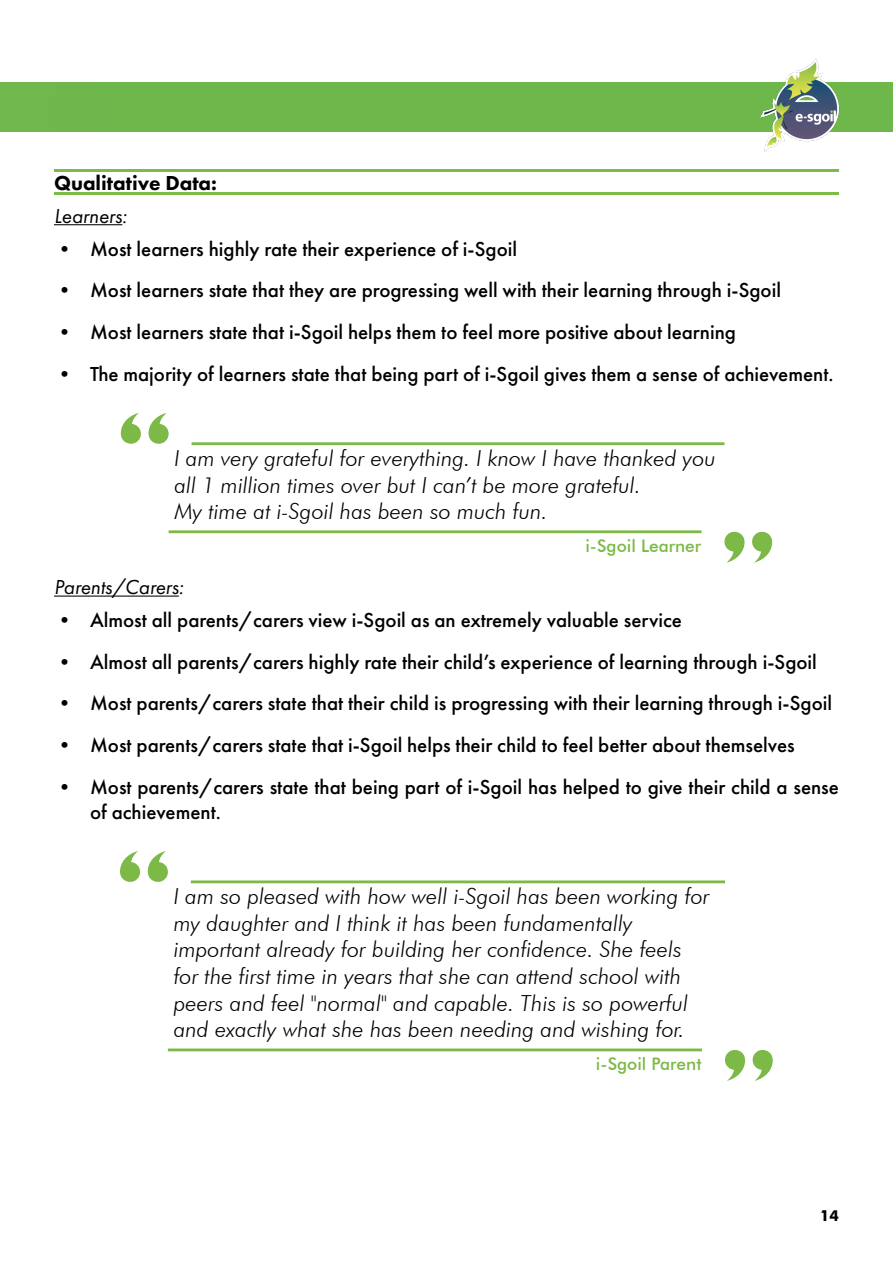
<style>
.page{position:relative;width:893px;height:1263px;background:#fff}
.page>*{position:absolute;margin:0;border:0;box-sizing:border-box;transform-origin:0 0}
.t1{font:italic 300 22.2px/26.5px "Futura BT";color:#000}
.t2{font:italic 300 22.05px/26.5px "Futura BT";color:#000}
.t3{font:500 21px/25.2px "Futura PT";color:#000}
.t4{font:italic 21px "Futura PT";color:#000}
.t5{font:800 21px "Futura PT";color:#000}
.t6{font:500 17.25px "Futura BT";color:#7cb947}
.t7{font:700 15px "Futura";color:#000}
</style>
<div class="page">
<div style="left:0;top:82px;width:893px;height:50px;background:#6eb74b"></div>
<img style="left:760px;top:58px;width:80px;height:94px">
<hr style="left:54px;top:224px;width:68px;height:1px;background:#000">
<hr style="left:54px;top:595px;width:125px;height:2px;background:#000">
<svg style="left:121px;top:413px;width:48px;height:31px"></svg>
<svg style="left:724px;top:532px;width:48px;height:31px"></svg>
<hr style="left:169px;top:530px;width:532px;height:3px;background:#7cb947">
<hr style="left:192px;top:442px;width:532px;height:3px;background:#7cb947">
<svg style="left:120px;top:851px;width:48px;height:31px"></svg>
<svg style="left:725px;top:1050px;width:48px;height:31px"></svg>
<hr style="left:168px;top:1048px;width:534px;height:3px;background:#7cb947">
<hr style="left:191px;top:880px;width:534px;height:3px;background:#7cb947">
<hr style="left:54px;top:169px;width:785px;height:3px;background:#7cbb48">
<hr style="left:54px;top:192px;width:785px;height:3px;background:#7cbb48">
<p class="t5" style="left:54px;top:170px;width:164px">Qualitative Data:</p>
<p class="t4" style="left:54px;top:203px;width:75px">Learners:</p>
<p class="t3" style="left:54px;top:236px;width:465px">• Most learners highly rate their experience of i-Sgoil</p>
<p class="t3" style="left:54px;top:278px;width:729px">• Most learners state that they are progressing well with their learning through i-Sgoil</p>
<p class="t3" style="left:54px;top:319px;width:684px">• Most learners state that i-Sgoil helps them to feel more positive about learning</p>
<p class="t3" style="left:54px;top:361px;width:781px">• The majority of learners state that being part of i-Sgoil gives them a sense of achievement.</p>
<p class="t2" style="left:174px;top:445px;width:543px">I am very grateful for everything. I know I have thanked you all 1 million times over but I can’t be more grateful.<br>My time at i-Sgoil has been so much fun.</p>
<p class="t6" style="left:585px;top:535px;width:117px">i-Sgoil Learner</p>
<p class="t4" style="left:54px;top:574px;width:131px">Parents/Carers:</p>
<p class="t3" style="left:54px;top:607px;width:629px">• Almost all parents/carers view i-Sgoil as an extremely valuable service</p>
<p class="t3" style="left:54px;top:649px;width:764px">• Almost all parents/carers highly rate their child’s experience of learning through i-Sgoil</p>
<p class="t3" style="left:54px;top:691px;width:780px">• Most parents/carers state that their child is progressing with their learning through i-Sgoil</p>
<p class="t3" style="left:54px;top:732px;width:742px">• Most parents/carers state that i-Sgoil helps their child to feel better about themselves</p>
<p class="t3" style="left:90px;top:774px;width:750px;text-indent:-36px">• Most parents/carers state that being part of i-Sgoil has helped to give their child a sense of achievement.</p>
<p class="t1" style="left:174px;top:883px;width:537px">I am so pleased with how well i-Sgoil has been working for my daughter and I think it has been fundamentally important already for building her confidence. She feels for the first time in years that she can attend school with peers and feel "normal" and capable. This is so powerful and exactly what she has been needing and wishing for.</p>
<p class="t6" style="left:596px;top:1053px;width:107px">i-Sgoil Parent</p>
<p class="t7" style="left:820px;top:1204px;width:20px">14</p>
</div>
